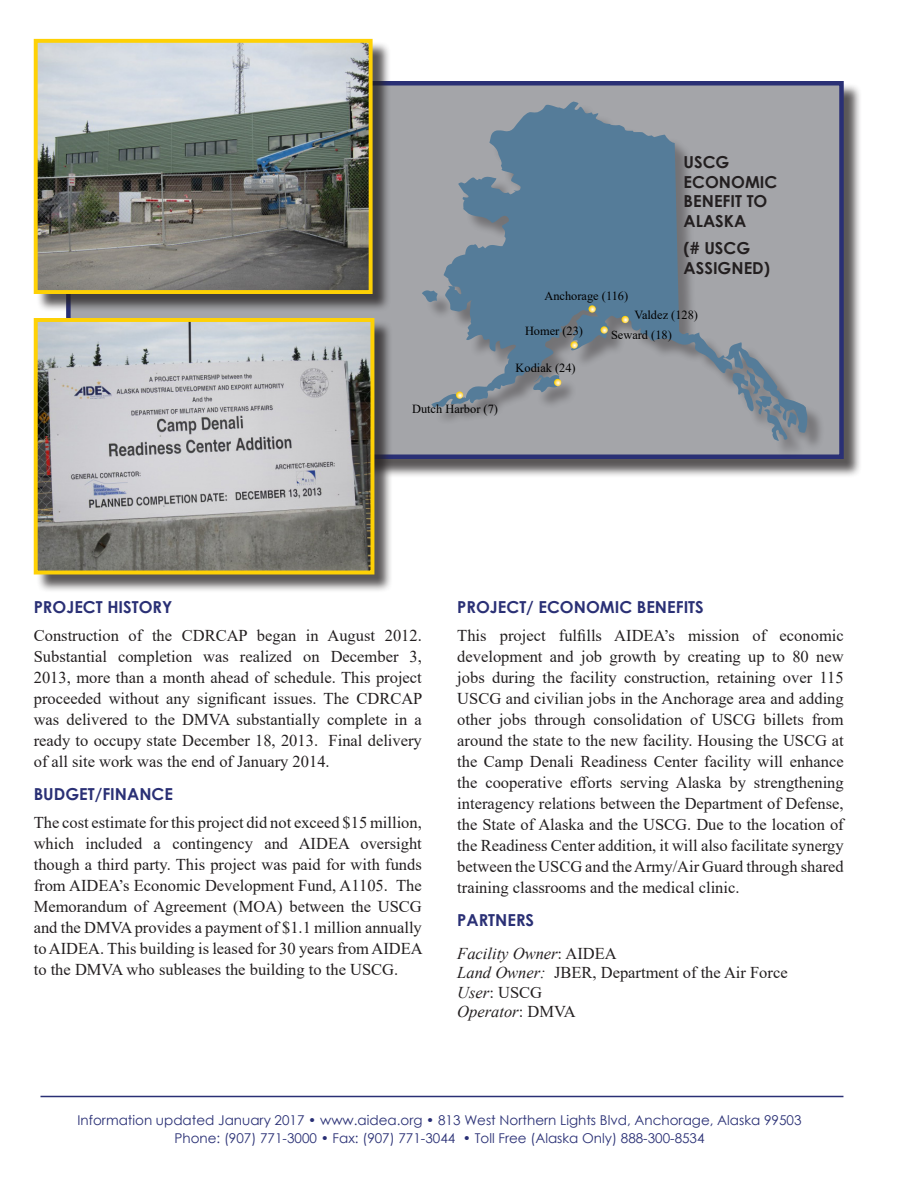
<style>
.page{position:relative;width:918px;height:1188px;background:#fff}
.page>*{position:absolute;margin:0;border:0;box-sizing:border-box;transform-origin:0 0}
.main_text{font:16.5px/21px "Times New Roman";color:#231f20;text-align:justify}
.subtitile{font:700 16.5px "Century Gothic";color:#2a3075}
.Partner_list{font:16.5px "Times New Roman";color:#231f20}
.subtitile-2{font:700 16.5px/19.8px "Century Gothic";color:#231f20}
.Partner_list-2{font:italic 16.5px "Times New Roman";color:#231f20}
.main_text-2{font:700 16.5px "Century Gothic";color:#2a3075}
.t1{font:13.5px/18px "Century Gothic";color:#2a3075;text-align:center}
.Current_status_copy{font:12.3px "Times New Roman";color:#000}
.s1{font-style:normal}
.s2{font-style:italic}
</style>
<div class="page">
<hr style="left:40px;top:1096px;width:803px;height:1px;background:#2a3075">
<div style="left:69px;top:83px;width:793px;height:395px;background:#231f20;opacity:.75"></div>
<div style="left:66px;top:81px;width:778px;height:378px;background:#a4a5a9;border:4px solid #2a3075"></div>
<div style="left:36px;top:41px;width:355px;height:272px;background:#231f20;opacity:.75"></div>
<img style="left:39px;top:44px;width:329px;height:245px">
<div style="left:34px;top:39px;width:339px;height:255px;border:4px solid #fed105"></div>
<div style="left:36px;top:320px;width:357px;height:273px;background:#231f20;opacity:.75"></div>
<img style="left:39px;top:323px;width:330px;height:247px">
<div style="left:34px;top:318px;width:340px;height:257px;border:4px solid #fed105"></div>
<div style="left:425px;top:105px;width:401px;height:354px;background:#231f20;opacity:.75"></div>
<svg style="left:458px;top:102px;width:115px;height:96px"></svg>
<svg style="left:456px;top:392px;width:7px;height:7px"></svg>
<svg style="left:554px;top:379px;width:7px;height:7px"></svg>
<svg style="left:571px;top:341px;width:7px;height:8px"></svg>
<svg style="left:601px;top:326px;width:7px;height:8px"></svg>
<svg style="left:622px;top:316px;width:7px;height:7px"></svg>
<svg style="left:589px;top:305px;width:7px;height:8px"></svg>
<p class="subtitile-2" style="left:684px;top:151px;width:95px">USCG<br>ECONOMIC<br>BENEFIT TO<br>ALASKA</p>
<p class="subtitile-2" style="left:684px;top:237px;width:88px">(# USCG<br>ASSIGNED)</p>
<p class="Current_status_copy" style="left:412px;top:400px;width:87px">Dutch Harbor (7)</p>
<p class="Current_status_copy" style="left:544px;top:288px;width:85px">Anchorage (116)</p>
<p class="Current_status_copy" style="left:525px;top:322px;width:60px">Homer (23)</p>
<p class="Current_status_copy" style="left:611px;top:326px;width:62px">Seward (18)</p>
<p class="Current_status_copy" style="left:516px;top:359px;width:62px">Kodiak (24)</p>
<p class="Current_status_copy" style="left:634px;top:306px;width:65px">Valdez (128)</p>
<p class="subtitile" style="left:34px;top:594px;width:140px">PROJECT HISTORY</p>
<p class="main_text" style="left:34px;top:624px;width:390px">Construction of the CDRCAP began in August 2012.<br>Substantial completion was realized on December 3, 2013, more than a month ahead of schedule. This project proceeded without any significant issues. The CDRCAP was delivered to the DMVA substantially complete in a ready to occupy state December 18, 2013. Final delivery of all site work was the end of January 2014.</p>
<p class="subtitile" style="left:34px;top:781px;width:141px">BUDGET/FINANCE</p>
<p class="main_text" style="left:34px;top:811px;width:391px">The cost estimate for this project did not exceed $15 million, which included a contingency and AIDEA oversight though a third party. This project was paid for with funds from AIDEA’s Economic Development Fund, A1105. The Memorandum of Agreement (MOA) between the USCG and the DMVA provides a payment of $1.1 million annually to AIDEA. This building is leased for 30 years from AIDEA to the DMVA who subleases the building to the USCG.</p>
<p class="subtitile" style="left:457px;top:594px;width:248px">PROJECT/ ECONOMIC BENEFITS</p>
<p class="main_text" style="left:457px;top:624px;width:388px">This project fulfills AIDEA’s mission of economic development and job growth by creating up to 80 new jobs during the facility construction, retaining over 115<br>USCG and civilian jobs in the Anchorage area and adding other jobs through consolidation of USCG billets from around the state to the new facility. Housing the USCG at the Camp Denali Readiness Center facility will enhance the cooperative efforts serving Alaska by strengthening interagency relations between the Department of Defense, the State of Alaska and the USCG. Due to the location of the Readiness Center addition, it will also facilitate synergy between the USCG and the Army/Air Guard through shared training classrooms and the medical clinic.</p>
<p class="main_text-2" style="left:457px;top:907px;width:78px">PARTNERS</p>
<p class="Partner_list-2" style="left:457px;top:942px;width:161px">Facility Owner<span class="s1">: AIDEA</span></p>
<p class="Partner_list" style="left:457px;top:961px;width:332px"><span class="s2">Land Owner:</span> JBER, Department of the Air Force</p>
<p class="Partner_list" style="left:457px;top:981px;width:86px"><span class="s2">User</span>: USCG</p>
<p class="Partner_list-2" style="left:457px;top:1001px;width:120px">Operator<span class="s1">: DMVA</span></p>
<p class="t1" style="left:78px;top:1111px;width:725px">Information updated January 2017 • www.aidea.org • 813 West Northern Lights Blvd, Anchorage, Alaska 99503<br>Phone: (907) 771-3000 • Fax: (907) 771-3044 • Toll Free (Alaska Only) 888-300-8534</p>
</div>
